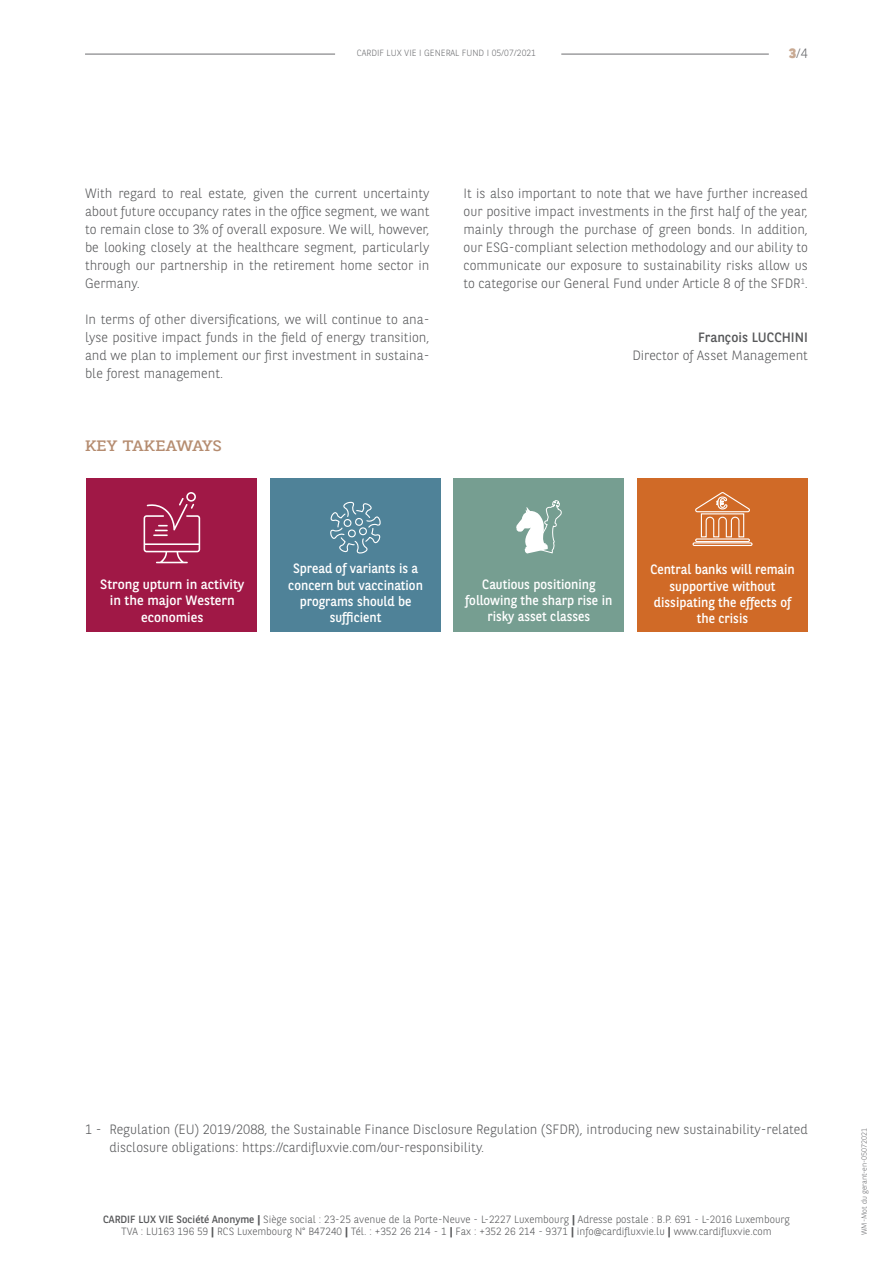
<style>
.page{position:relative;width:893px;height:1263px;background:#fff}
.page>*{position:absolute;margin:0;border:0;box-sizing:border-box;transform-origin:0 0}
.t1{font:15px "BNPP Slab Serif Expanded";letter-spacing:-.02em;color:#b58c70}
.t2{font:300 13.5px/18px "BNPP Sans";color:#57585a;text-align:justify}
.t3{font:13.5px/16.2px "BNPP Sans";color:#fff;text-align:center;scale:.95 1}
.t4{font:13.5px/16.2px "BNPP Sans";color:#fff;text-align:center}
.t5{font:13.5px "BNPP Sans";color:#57585a}
.t6{font:300 13.5px "BNPP Sans";color:#6c6d70}
.t7{font:300 10.5px/12.6px "BNPP Sans";color:#57585a;text-align:center}
.t8{font:300 9px "BNPP Sans";color:#6c6d70}
.t9{font:300 7.5px "BNPP Sans";color:#6c6d70}
.s1{font-weight:800;color:#c8a992}
.s2{font-weight:400}
.s3{font-weight:700}
</style>
<div class="page">
<hr style="left:85px;top:54px;width:250px;height:1px;background:#6c6d70">
<hr style="left:561px;top:54px;width:208px;height:1px;background:#6c6d70">
<div style="left:86px;top:478px;width:171px;height:153px;background:#a01846"></div>
<div style="left:270px;top:478px;width:171px;height:153px;background:#4f8298"></div>
<div style="left:454px;top:478px;width:170px;height:153px;background:#769e91"></div>
<div style="left:637px;top:478px;width:171px;height:153px;background:#d06a27"></div>
<svg style="left:695px;top:492px;width:55px;height:46px"></svg>
<div style="left:695px;top:538px;width:55px;height:4px;border:1px solid #fff"></div>
<div style="left:692px;top:542px;width:60px;height:4px;border:1px solid #fff"></div>
<svg style="left:144px;top:492px;width:56px;height:71px"></svg>
<svg style="left:330px;top:501px;width:51px;height:52px"></svg>
<svg style="left:516px;top:500px;width:46px;height:54px"></svg>
<p class="t8" style="left:357px;top:47px;width:181px">CARDIF LUX VIE I GENERAL FUND I 05/07/2021</p>
<p class="t6" style="left:789px;top:44px;width:20px"><span class="s1">3</span>/4</p>
<p class="t2" style="left:85px;top:184px;width:346px">With regard to real estate, given the current uncertainty about future occupancy rates in the office segment, we want to remain close to 3% of overall exposure. We will, however, be looking closely at the healthcare segment, particularly through our partnership in the retirement home sector in Germany.</p>
<p class="t2" style="left:85px;top:310px;width:346px">In terms of other diversifications, we will continue to ana&shy;lyse positive impact funds in the field of energy transition, and we plan to implement our first investment in sustaina&shy;ble forest management.</p>
<p class="t1" style="left:85px;top:436px;width:139px">KEY TAKEAWAYS</p>
<p class="t2" style="left:463px;top:184px;width:346px">It is also important to note that we have further increased our positive impact investments in the first half of the year, mainly through the purchase of green bonds. In addition, our ESG-compliant selection methodology and our ability to communicate our exposure to sustainability risks allow us to categorise our General Fund under Article 8 of the SFDR<sup>1</sup>.</p>
<p class="t5" style="left:698px;top:328px;width:111px">François LUCCHINI</p>
<p class="t2" style="left:632px;top:346px;width:177px">Director of Asset Management</p>
<p class="t4" style="left:100px;top:576px;width:146px">Strong upturn in activity in the major Western economies</p>
<p class="t3" style="left:288px;top:560px;width:143px">Spread of variants is a concern but vaccination programs should be sufficient</p>
<p class="t3" style="left:465px;top:575px;width:156px">Cautious positioning following the sharp rise in risky asset classes</p>
<p class="t3" style="left:650px;top:561px;width:153px">Central banks will remain supportive without dissipating the effects of the crisis</p>
<p class="t2" style="left:109px;top:1120px;width:700px;text-indent:-24px">1 - Regulation (EU) 2019/2088, the Sustainable Finance Disclosure Regulation (SFDR), introducing new sustainability-related disclosure obligations: https://cardifluxvie.com/our-responsibility.</p>
<p class="t7" style="left:103px;top:1212px;width:688px"><span class="s2">CARDIF LUX VIE Société Anonyme</span> <span class="s3">|</span> Siège social : 23-25 avenue de la Porte-Neuve - L-2227 Luxembourg <span class="s3">|</span> Adresse postale : B.P. 691 - L-2016 Luxembourg<br>TVA : LU163 196 59 <span class="s3">|</span> RCS Luxembourg N° B47240 <span class="s3">|</span> Tél. : +352 26 214 - 1 <span class="s3">|</span> Fax : +352 26 214 - 9371 <span class="s3">|</span> info@cardifluxvie.lu <span class="s3">|</span> www.cardifluxvie.com</p>
<p class="t9" style="left:859px;top:1235px;width:109px;rotate:-90deg">WM-Mot du gerant-en-05072021</p>
</div>
